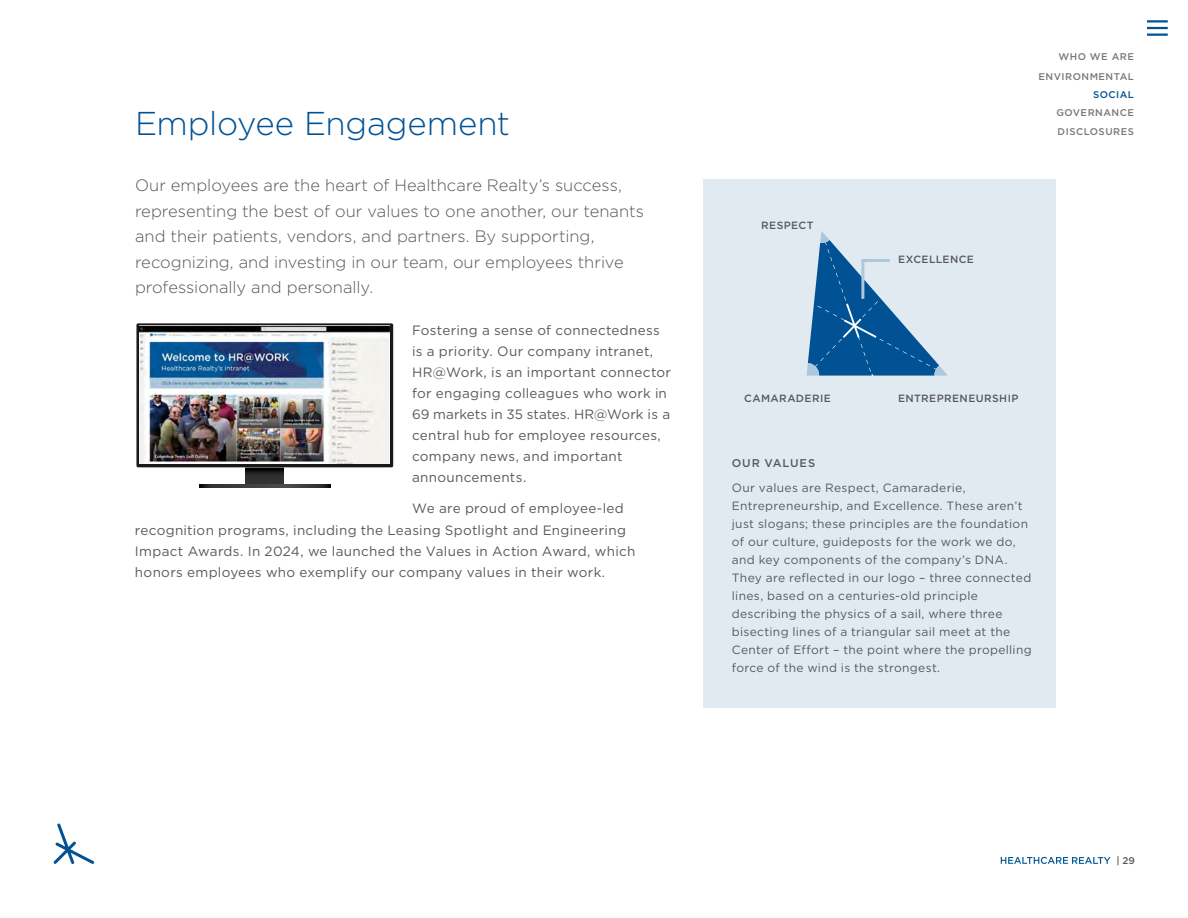
<style>
.page{position:relative;width:1188px;height:918px;background:#fff}
.page>*{position:absolute;margin:0;border:0;box-sizing:border-box;transform-origin:0 0}
.t1{font:300 33px "Gotham";letter-spacing:-.005em;color:#005295}
.t2{font:300 16.5px/25.5px "Gotham";color:#595554}
.t3{font:13.5px/21px "Gotham";letter-spacing:.02em;color:#58595b}
.t4{font:12px/18px "Gotham";letter-spacing:.025em;color:#58595b}
.t5{font:500 11.25px "Gotham";letter-spacing:.075em;color:#58595b}
.t6{font:500 10.5px "Gotham";letter-spacing:.04em;color:#58595b}
.t7{font:500 9.75px "Gotham";letter-spacing:.05em;color:#77787b}
.t8{font:500 9.75px "Gotham";letter-spacing:.05em;color:#005295}
.t9{font:500 9.75px "Gotham";color:#58595b}
</style>
<div class="page">
<svg style="left:54px;top:824px;width:40px;height:40px"></svg>
<svg style="left:1001px;top:857px;width:109px;height:7px"></svg>
<hr style="left:1147px;top:20px;width:21px;height:2px;background:#005295">
<hr style="left:1147px;top:27px;width:21px;height:2px;background:#005295">
<hr style="left:1147px;top:34px;width:21px;height:2px;background:#005295">
<div style="left:703px;top:179px;width:353px;height:528px;background:#e2eaf1"></div>
<svg style="left:246px;top:468px;width:38px;height:17px"></svg>
<svg style="left:199px;top:485px;width:131px;height:3px"></svg>
<svg style="left:137px;top:323px;width:256px;height:144px;fill:#1a1917"></svg>
<img style="left:140px;top:326px;width:250px;height:138px">
<svg style="left:807px;top:231px;width:141px;height:146px"></svg>
<h1 class="t1" style="left:135px;top:102px;width:377px">Employee Engagement</h1>
<p class="t2" style="left:135px;top:172px;width:511px">Our employees are the heart of Healthcare Realty’s success, representing the best of our values to one another, our tenants and their patients, vendors, and partners. By supporting, recognizing, and investing in our team, our employees thrive professionally and personally.</p>
<p class="t3" style="left:412px;top:319px;width:260px">Fostering a sense of connectedness is a priority. Our company intranet,<br>HR@Work, is an important connector for engaging colleagues who work in<br>69 markets in 35 states. HR@Work is a central hub for employee resources, company news, and important announcements.</p>
<p class="t3" style="left:135px;top:498px;width:502px;text-indent:277px">We are proud of employee-led recognition programs, including the Leasing Spotlight and Engineering Impact Awards. In 2024, we launched the Values in Action Award, which honors employees who exemplify our company values in their work.</p>
<p class="t6" style="left:761px;top:218px;width:54px">RESPECT</p>
<p class="t6" style="left:898px;top:253px;width:77px">EXCELLENCE</p>
<p class="t7" style="left:1058px;top:50px;width:77px">WHO WE ARE</p>
<p class="t7" style="left:1039px;top:70px;width:97px">ENVIRONMENTAL</p>
<p class="t8" style="left:1093px;top:88px;width:42px">SOCIAL</p>
<p class="t7" style="left:1056px;top:107px;width:79px">GOVERNANCE</p>
<p class="t7" style="left:1058px;top:125px;width:78px">DISCLOSURES</p>
<p class="t6" style="left:744px;top:392px;width:88px">CAMARADERIE</p>
<p class="t6" style="left:898px;top:392px;width:122px">ENTREPRENEURSHIP</p>
<p class="t5" style="left:732px;top:456px;width:85px">OUR VALUES</p>
<p class="t4" style="left:732px;top:479px;width:301px">Our values are Respect, Camaraderie, Entrepreneurship, and Excellence. These aren’t just slogans; these principles are the foundation of our culture, guideposts for the work we do, and key components of the company’s DNA.<br>They are reflected in our logo – three connected lines, based on a centuries-old principle describing the physics of a sail, where three bisecting lines of a triangular sail meet at the Center of Effort – the point where the propelling force of the wind is the strongest.</p>
<p class="t9" style="left:1116px;top:854px;width:20px">| 29</p>
</div>
